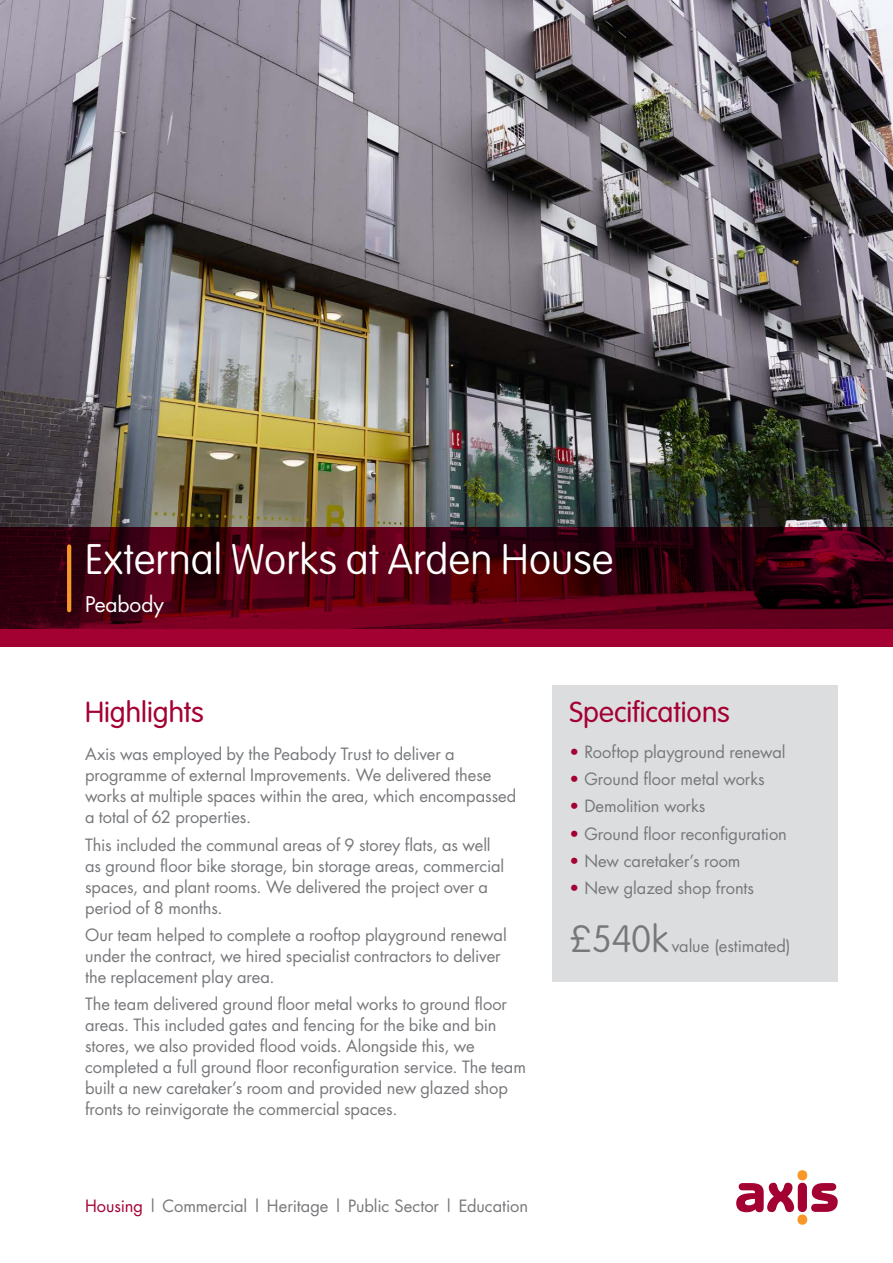
<style>
.page{position:relative;width:893px;height:1263px;background:#fff}
.page>*{position:absolute;margin:0;border:0;box-sizing:border-box;transform-origin:0 0}
.t1{font:100 42px "VAG Rounded";letter-spacing:.005em;color:#fff}
.t2{font:100 37.5px "VAG Rounded";color:#76787b}
.t3{font:300 28.5px "VAG Rounded";color:#a40133}
.t4{font:21px "Futura";color:#fff}
.BODY_COPY{font:16.5px/21px "Futura";letter-spacing:-.005em;color:#76787b}
.s1{color:#a40133}
</style>
<div class="page">
<img style="left:0;top:0;width:893px;height:527px">
<svg style="left:0;top:527px;width:893px;height:102px;background:#460011"></svg>
<div style="left:0;top:629px;width:893px;height:17px;background:#a40133"></div>
<hr style="left:67px;top:546px;width:4px;height:64px;background:#f79727">
<div style="left:797px;top:1170px;width:10px;height:10px;background:#f79727;border-radius:50%"></div>
<div style="left:797px;top:1214px;width:10px;height:11px;background:#f79727;border-radius:50%"></div>
<svg style="left:736px;top:1183px;width:102px;height:29px"></svg>
<div style="left:553px;top:685px;width:285px;height:297px;background:#dcdddf"></div>
<p class="t1" style="left:85px;top:536px;width:530px">External Works at Arden House</p>
<p class="t4" style="left:85px;top:590px;width:80px">Peabody</p>
<p class="t3" style="left:85px;top:696px;width:120px">Highlights</p>
<p class="BODY_COPY" style="left:85px;top:743px;width:433px">Axis was employed by the Peabody Trust to deliver a programme of external Improvements. We delivered these works at multiple spaces within the area, which encompassed a total of 62 properties.</p>
<p class="BODY_COPY" style="left:85px;top:834px;width:421px">This included the communal areas of 9 storey flats, as well as ground floor bike storage, bin storage areas, commercial spaces, and plant rooms. We delivered the project over a period of 8 months.</p>
<p class="BODY_COPY" style="left:85px;top:924px;width:423px">Our team helped to complete a rooftop playground renewal under the contract, we hired specialist contractors to deliver the replacement play area.</p>
<p class="BODY_COPY" style="left:85px;top:993px;width:442px">The team delivered ground floor metal works to ground floor areas. This included gates and fencing for the bike and bin stores, we also provided flood voids. Alongside this, we completed a full ground floor reconfiguration service. The team built a new caretaker’s room and provided new glazed shop fronts to reinvigorate the commercial spaces.</p>
<p class="BODY_COPY" style="left:85px;top:1195px;width:445px"><span class="s1">Housing</span> | Commercial | Heritage | Public Sector | Education</p>
<p class="t3" style="left:570px;top:696px;width:162px">Specifications</p>
<p class="BODY_COPY" style="left:570px;top:741px;width:218px"><span class="s1">•</span> Rooftop playground renewal</p>
<p class="BODY_COPY" style="left:570px;top:768px;width:197px"><span class="s1">•</span> Ground floor metal works</p>
<p class="BODY_COPY" style="left:570px;top:796px;width:137px"><span class="s1">•</span> Demolition works</p>
<p class="BODY_COPY" style="left:570px;top:823px;width:219px"><span class="s1">•</span> Ground floor reconfiguration</p>
<p class="BODY_COPY" style="left:570px;top:850px;width:173px"><span class="s1">•</span> New caretaker’s room</p>
<p class="BODY_COPY" style="left:570px;top:877px;width:186px"><span class="s1">•</span> New glazed shop fronts</p>
<p class="t2" style="left:570px;top:917px;width:100px">£540k</p>
<p class="BODY_COPY" style="left:672px;top:935px;width:120px">value (estimated)</p>
</div>
